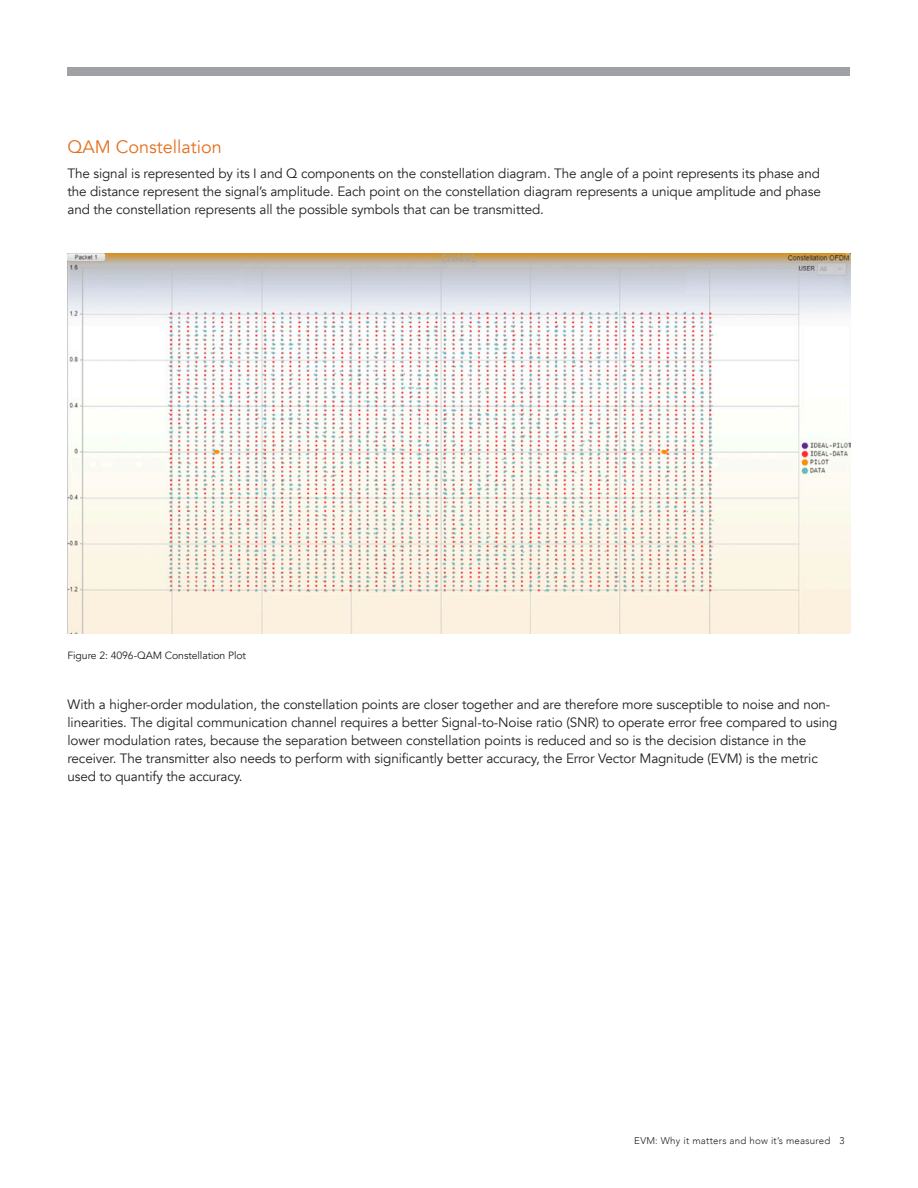
<style>
.page{position:relative;width:918px;height:1188px;background:#fff}
.page>*{position:absolute;margin:0;border:0;box-sizing:border-box;transform-origin:0 0}
.Subhead_1{font:18px "Avenir";color:#e4701e}
.Subhead_3{font:13.5px/18px "Avenir";letter-spacing:-.01em;color:#231f20;text-align:justify}
.Subhead_3-2{font:10.5px "Avenir";letter-spacing:-.01em;color:#231f20}
.t1{font:300 9.75px "Avenir";letter-spacing:.025em;color:#231f20}
</style>
<div class="page">
<div style="left:68px;top:68px;width:782px;height:8px;background:#a0a1a5"></div>
<img style="left:68px;top:254px;width:782px;height:379px">
<p class="Subhead_1" style="left:68px;top:136px;width:156px">QAM Constellation</p>
<p class="Subhead_3" style="left:68px;top:164px;width:755px">The signal is represented by its I and Q components on the constellation diagram. The angle of a point represents its phase and the distance represent the signal’s amplitude. Each point on the constellation diagram represents a unique amplitude and phase and the constellation represents all the possible symbols that can be transmitted.</p>
<p class="Subhead_3-2" style="left:68px;top:649px;width:180px">Figure 2: 4096-QAM Constellation Plot</p>
<p class="Subhead_3" style="left:68px;top:695px;width:771px;text-align:left">With a higher-order modulation, the constellation points are closer together and are therefore more susceptible to noise and non&shy;linearities. The digital communication channel requires a better Signal-to-Noise ratio (SNR) to operate error free compared to using lower modulation rates, because the separation between constellation points is reduced and so is the decision distance in the receiver. The transmitter also needs to perform with significantly better accuracy, the Error Vector Magnitude (EVM) is the metric used to quantify the accuracy.</p>
<p class="t1" style="left:634px;top:1135px;width:212px">EVM: Why it matters and how it’s measured 3</p>
</div>
